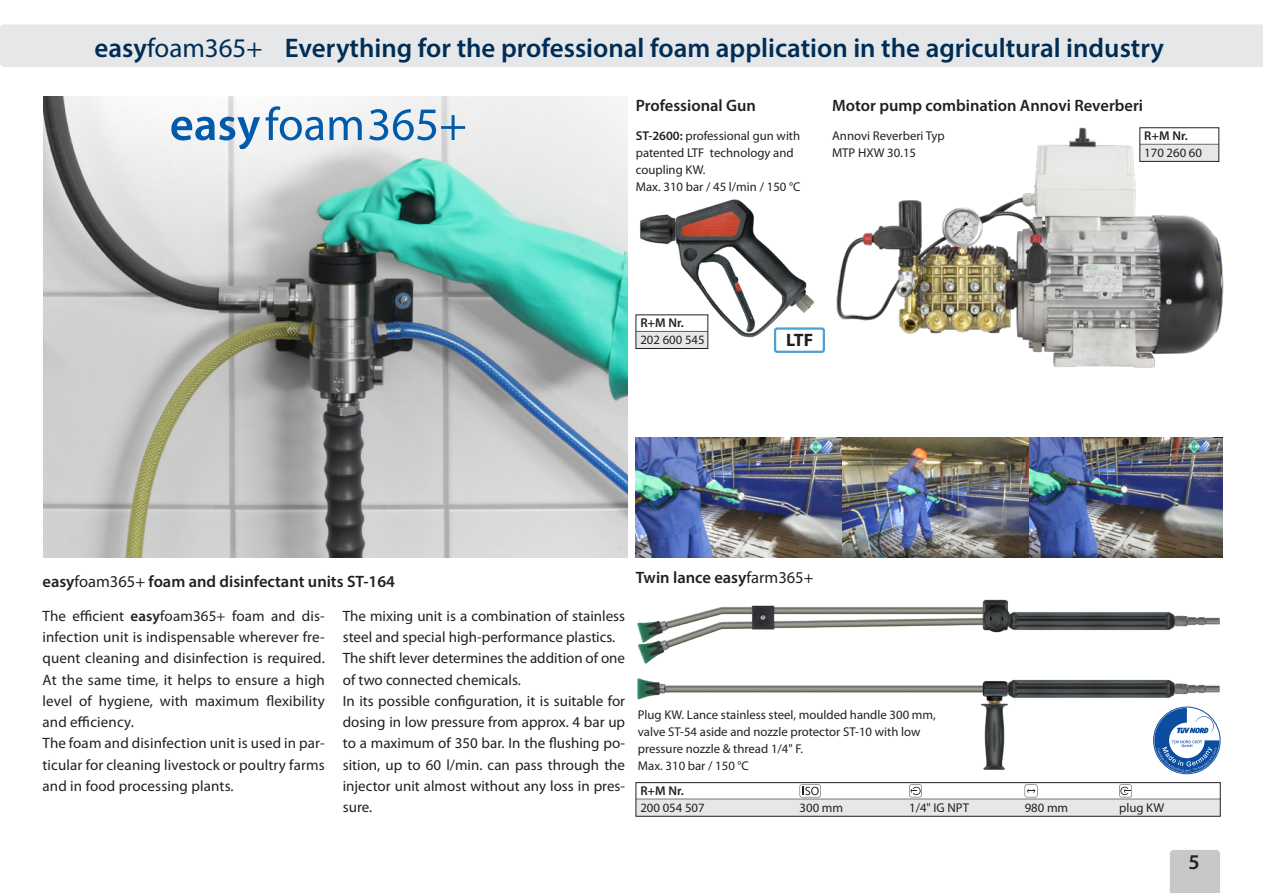
<style>
.page{position:relative;width:1263px;height:893px;background:#fff}
.page>*{position:absolute;margin:0;border:0;box-sizing:border-box;transform-origin:0 0}
.t1{font:600 27px "Myriad Pro";color:#002d56}
.t2{font:600 21px "Myriad Pro";color:#231f20}
.t3{font:700 18px "Myriad Pro";color:#231f20}
.t4{font:600 16.5px "Myriad Pro";color:#231f20}
.t5{font:15px/21.3px "Myriad Pro";color:#231f20}
.t6{font:12.75px/17px "Myriad Pro";color:#231f20}
.t7{font:600 12.75px "Myriad Pro";color:#231f20}
.s1{font-weight:400}
.s2{font-weight:600}
</style>
<div class="page">
<div style="left:1170px;top:850px;width:50px;height:43px;background:#c7c8ca"></div>
<div style="left:0;top:24px;width:1263px;height:43px;background:#e6e7e9"></div>
<img style="left:636px;top:199px;width:179px;height:150px">
<img style="left:836px;top:127px;width:388px;height:241px">
<div style="left:1140px;top:128px;width:79px;height:33px;background:#fff"></div>
<hr style="left:1140px;top:144px;width:79px;height:1px;background:#231f20">
<div style="left:1140px;top:145px;width:79px;height:17px;background:#e6e7e9"></div>
<div style="left:1140px;top:128px;width:79px;height:34px;border:1px solid #231f20"></div>
<div style="left:636px;top:315px;width:72px;height:33px;background:#fff"></div>
<hr style="left:636px;top:331px;width:72px;height:1px;background:#231f20">
<div style="left:636px;top:332px;width:72px;height:17px;background:#e6e7e9"></div>
<div style="left:636px;top:315px;width:72px;height:34px;border:1px solid #231f20"></div>
<div style="left:775px;top:329px;width:49px;height:23px;background:#fff;border-radius:2px"></div>
<div style="left:774px;top:327px;width:51px;height:26px;border:2px solid #4e9ed6;border-radius:2px"></div>
<img style="left:44px;top:97px;width:583px;height:460px">
<svg style="left:171px;top:117px;width:89px;height:32px"></svg>
<svg style="left:266px;top:106px;width:57px;height:34px"></svg>
<svg style="left:329px;top:117px;width:33px;height:23px"></svg>
<svg style="left:369px;top:109px;width:96px;height:31px"></svg>
<img style="left:637px;top:599px;width:583px;height:56px">
<img style="left:635px;top:655px;width:586px;height:138px">
<div style="left:636px;top:799px;width:584px;height:17px;background:#e6e7e9"></div>
<svg style="left:800px;top:784px;width:21px;height:13px"></svg>
<svg style="left:909px;top:784px;width:13px;height:13px"></svg>
<svg style="left:1025px;top:784px;width:12px;height:13px"></svg>
<svg style="left:1119px;top:784px;width:13px;height:13px"></svg>
<div style="left:636px;top:782px;width:584px;height:34px;border:1px solid #231f20"></div>
<img style="left:636px;top:438px;width:206px;height:119px">
<img style="left:842px;top:438px;width:187px;height:119px">
<img style="left:1029px;top:438px;width:193px;height:119px">
<svg style="left:1154px;top:708px;width:65px;height:65px"></svg>
<h1 class="t1" style="left:95px;top:31px;width:1071px">easy<span class="s1">foam365+</span> Everything for the professional foam application in the agricultural industry</h1>
<p class="t4" style="left:636px;top:95px;width:122px">Professional Gun</p>
<p class="t4" style="left:832px;top:95px;width:312px">Motor pump combination Annovi Reverberi</p>
<p class="t6" style="left:636px;top:128px;width:166px"><span class="s2">ST-2600:</span> professional gun with patented LTF technology and coupling KW.<br>Max. 310 bar / 45 l/min / 150 °C</p>
<p class="t6" style="left:832px;top:128px;width:114px">Annovi Reverberi Typ<br>MTP HXW 30.15</p>
<p class="t7" style="left:640px;top:315px;width:45px">R+M Nr.</p>
<p class="t6" style="left:640px;top:332px;width:66px">202 600 545</p>
<p class="t3" style="left:786px;top:328px;width:29px">LTF</p>
<p class="t7" style="left:1144px;top:128px;width:45px">R+M Nr.</p>
<p class="t6" style="left:1144px;top:145px;width:59px">170 260 60</p>
<p class="t4" style="left:43px;top:571px;width:354px">easy<span class="s1">foam365+</span> foam and disinfectant units ST-164</p>
<p class="t5" style="left:43px;top:605px;width:284px">The efficient <span class="s2">easy</span>foam365+ foam and dis&shy;infection unit is indispensable wherever fre&shy;quent cleaning and disinfection is required.<br>At the same time, it helps to ensure a high level of hygiene, with maximum flexibility and efficiency.<br>The foam and disinfection unit is used in par&shy;ticular for cleaning livestock or poultry farms and in food processing plants.</p>
<p class="t5" style="left:343px;top:605px;width:284px">The mixing unit is a combination of stainless steel and special high-performance plastics.<br>The shift lever determines the addition of one of two connected chemicals.<br>In its possible configuration, it is suitable for dosing in low pressure from approx. 4 bar up to a maximum of 350 bar. In the flushing po&shy;sition, up to 60 l/min. can pass through the injector unit almost without any loss in pres&shy;sure.</p>
<p class="t4" style="left:636px;top:566px;width:179px">Twin lance easy<span class="s1">farm365+</span></p>
<p class="t6" style="left:638px;top:706px;width:299px">Plug KW. Lance stainless steel, moulded handle 300 mm, valve ST-54 aside and nozzle protector ST-10 with low pressure nozzle &amp; thread 1/4" F.<br>Max. 310 bar / 150 °C</p>
<p class="t7" style="left:640px;top:783px;width:45px">R+M Nr.</p>
<p class="t6" style="left:640px;top:800px;width:66px">200 054 507</p>
<p class="t6" style="left:800px;top:800px;width:45px">300 mm</p>
<p class="t6" style="left:909px;top:800px;width:61px">1/4" IG NPT</p>
<p class="t6" style="left:1025px;top:800px;width:45px">980 mm</p>
<p class="t6" style="left:1119px;top:800px;width:47px">plug KW</p>
<h2 class="t2" style="left:1188px;top:848px;width:13px">5</h2>
</div>
